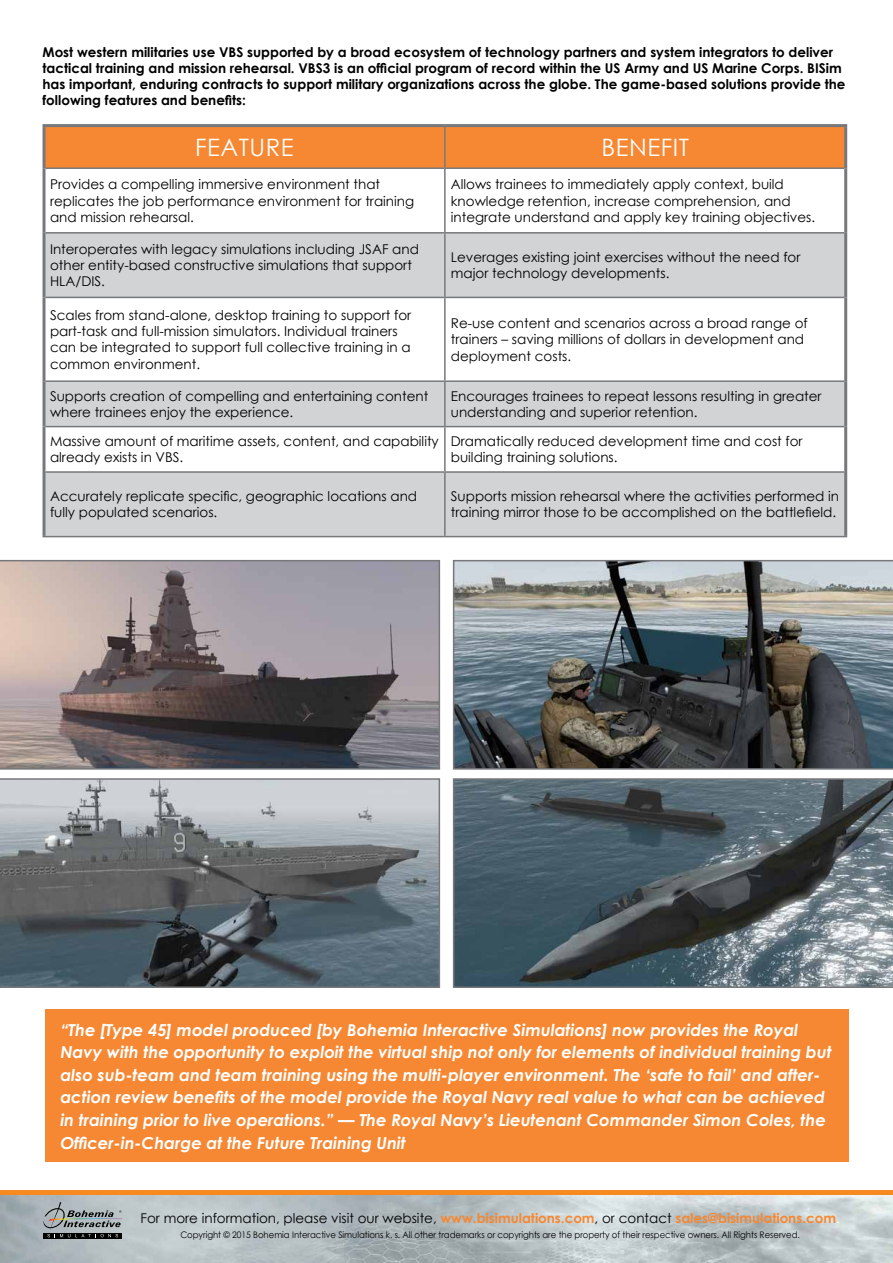
<style>
.page{position:relative;width:893px;height:1263px;background:#fff}
.page>*{position:absolute;margin:0;border:0;box-sizing:border-box;transform-origin:0 0}
.t1{font:24px "Century Gothic";color:#fff}
.t2{font:italic 700 16.5px/22.5px "Century Gothic";color:#fff}
.t3{font:13.5px/16.2px "Century Gothic";color:#000}
.t4{font:700 13.5px/16.2px "Century Gothic";color:#000}
.t5{font:9px "Century Gothic";letter-spacing:-.005em;color:#000;scale:.95 1}
.s1{font-weight:700;color:#f68833}
.s2{color:#fff}
</style>
<div class="page">
<svg style="left:0;top:560px;width:440px;height:210px;background:#887f81"></svg>
<svg style="left:0;top:778px;width:440px;height:210px;background:#747c81"></svg>
<img style="left:453px;top:560px;width:440px;height:210px">
<svg style="left:453px;top:778px;width:440px;height:210px;background:#536169"></svg>
<img style="left:0;top:1195px;width:893px;height:68px">
<div style="left:0;top:1190px;width:893px;height:5px;background:#f6891f"></div>
<svg style="left:44px;top:1237px;width:78px;height:1px"></svg>
<svg style="left:43px;top:1202px;width:79px;height:35px;background:#8b9294"></svg>
<div style="left:46px;top:127px;width:798px;height:40px;background:#f68833"></div>
<svg style="left:46px;top:234px;width:798px;height:302px;fill:#d1d3d4"></svg>
<hr style="left:43px;top:124px;width:402px;height:3px;background:#77787b">
<hr style="left:43px;top:127px;width:3px;height:41px;background:#77787b">
<hr style="left:445px;top:124px;width:402px;height:3px;background:#77787b">
<hr style="left:844px;top:127px;width:3px;height:41px;background:#77787b">
<hr style="left:43px;top:168px;width:3px;height:65px;background:#77787b">
<hr style="left:844px;top:168px;width:3px;height:65px;background:#77787b">
<hr style="left:43px;top:233px;width:3px;height:64px;background:#77787b">
<hr style="left:844px;top:233px;width:3px;height:64px;background:#77787b">
<hr style="left:43px;top:297px;width:3px;height:84px;background:#77787b">
<hr style="left:844px;top:297px;width:3px;height:84px;background:#77787b">
<hr style="left:43px;top:381px;width:3px;height:46px;background:#77787b">
<hr style="left:844px;top:381px;width:3px;height:46px;background:#77787b">
<hr style="left:43px;top:427px;width:3px;height:45px;background:#77787b">
<hr style="left:844px;top:427px;width:3px;height:45px;background:#77787b">
<hr style="left:43px;top:472px;width:3px;height:64px;background:#77787b">
<hr style="left:844px;top:472px;width:3px;height:64px;background:#77787b">
<hr style="left:444px;top:127px;width:2px;height:40px;background:#77787b">
<hr style="left:46px;top:167px;width:399px;height:2px;background:#77787b">
<hr style="left:445px;top:167px;width:399px;height:2px;background:#77787b">
<hr style="left:444px;top:169px;width:2px;height:63px;background:#77787b">
<hr style="left:46px;top:232px;width:399px;height:2px;background:#77787b">
<hr style="left:445px;top:232px;width:399px;height:2px;background:#77787b">
<hr style="left:444px;top:234px;width:2px;height:63px;background:#77787b">
<hr style="left:46px;top:297px;width:399px;height:1px;background:#77787b">
<hr style="left:445px;top:297px;width:399px;height:1px;background:#77787b">
<hr style="left:444px;top:298px;width:2px;height:82px;background:#77787b">
<hr style="left:46px;top:380px;width:399px;height:2px;background:#77787b">
<hr style="left:445px;top:380px;width:399px;height:2px;background:#77787b">
<hr style="left:444px;top:382px;width:2px;height:44px;background:#77787b">
<hr style="left:46px;top:426px;width:399px;height:1px;background:#77787b">
<hr style="left:445px;top:426px;width:399px;height:1px;background:#77787b">
<hr style="left:444px;top:427px;width:2px;height:44px;background:#77787b">
<hr style="left:46px;top:471px;width:399px;height:2px;background:#77787b">
<hr style="left:445px;top:471px;width:399px;height:2px;background:#77787b">
<hr style="left:444px;top:473px;width:2px;height:63px;background:#77787b">
<hr style="left:43px;top:536px;width:402px;height:1px;background:#77787b">
<hr style="left:445px;top:536px;width:402px;height:1px;background:#77787b">
<div style="left:45px;top:1009px;width:803px;height:153px;background:#f68833"></div>
<p class="t4" style="left:43px;top:43px;width:804px">Most western militaries use VBS supported by a broad ecosystem of technology partners and system integrators to deliver tactical training and mission rehearsal. VBS3 is an official program of record within the US Army and US Marine Corps. BISim has important, enduring contracts to support military organizations across the globe. The game-based solutions provide the following features and benefits:</p>
<h1 class="t1" style="left:195px;top:130px;width:28px">Feature</h1>
<h1 class="t1" style="left:602px;top:130px;width:28px">Benefit</h1>
<p class="t3" style="left:50px;top:176px;width:366px">Provides a compelling immersive environment that replicates the job performance environment for training and mission rehearsal.</p>
<p class="t3" style="left:451px;top:176px;width:366px">Allows trainees to immediately apply context, build knowledge retention, increase comprehension, and integrate understand and apply key training objectives.</p>
<p class="t3" style="left:50px;top:241px;width:370px">Interoperates with legacy simulations including JSAF and other entity-based constructive simulations that support<br>HLA/DIS.</p>
<p class="t3" style="left:451px;top:249px;width:351px">Leverages existing joint exercises without the need for major technology developments.</p>
<p class="t3" style="left:50px;top:307px;width:363px">Scales from stand-alone, desktop training to support for part-task and full-mission simulators. Individual trainers can be integrated to support full collective training in a common environment.</p>
<p class="t3" style="left:451px;top:315px;width:358px">Re-use content and scenarios across a broad range of trainers – saving millions of dollars in development and deployment costs.</p>
<p class="t3" style="left:50px;top:388px;width:380px">Supports creation of compelling and entertaining content where trainees enjoy the experience.</p>
<p class="t3" style="left:451px;top:388px;width:372px">Encourages trainees to repeat lessons resulting in greater understanding and superior retention.</p>
<p class="t3" style="left:50px;top:433px;width:390px">Massive amount of maritime assets, content, and capability already exists in VBS.</p>
<p class="t3" style="left:451px;top:433px;width:353px">Dramatically reduced development time and cost for building training solutions.</p>
<p class="t3" style="left:50px;top:488px;width:369px">Accurately replicate specific, geographic locations and fully populated scenarios.</p>
<p class="t3" style="left:451px;top:488px;width:390px">Supports mission rehearsal where the activities performed in training mirror those to be accomplished on the battlefield.</p>
<p class="t2" style="left:60px;top:1018px;width:773px">“The [Type 45] model produced [by Bohemia Interactive Simulations] now provides the Royal Navy with the opportunity to exploit the virtual ship not only for elements of individual training but also sub-team and team training using the multi-player environment. The ‘safe to fail’ and after&shy;action review benefits of the model provide the Royal Navy real value to what can be achieved in training prior to live operations.” — The Royal Navy’s Lieutenant Commander Simon Coles, the Officer-in-Charge at the Future Training Unit</p>
<p class="t3" style="left:141px;top:1209px;width:701px">For more information, please visit our website, <span class="s1">www.bisimulations.com</span>, or contact <span class="s1">sales@bisimulations.com</span><span class="s2">.</span></p>
<p class="t5" style="left:180px;top:1228px;width:654px">Copyright © 2015 Bohemia Interactive Simulations k. s. All other trademarks or copyrights are the property of their respective owners. All Rights Reserved.</p>
</div>
